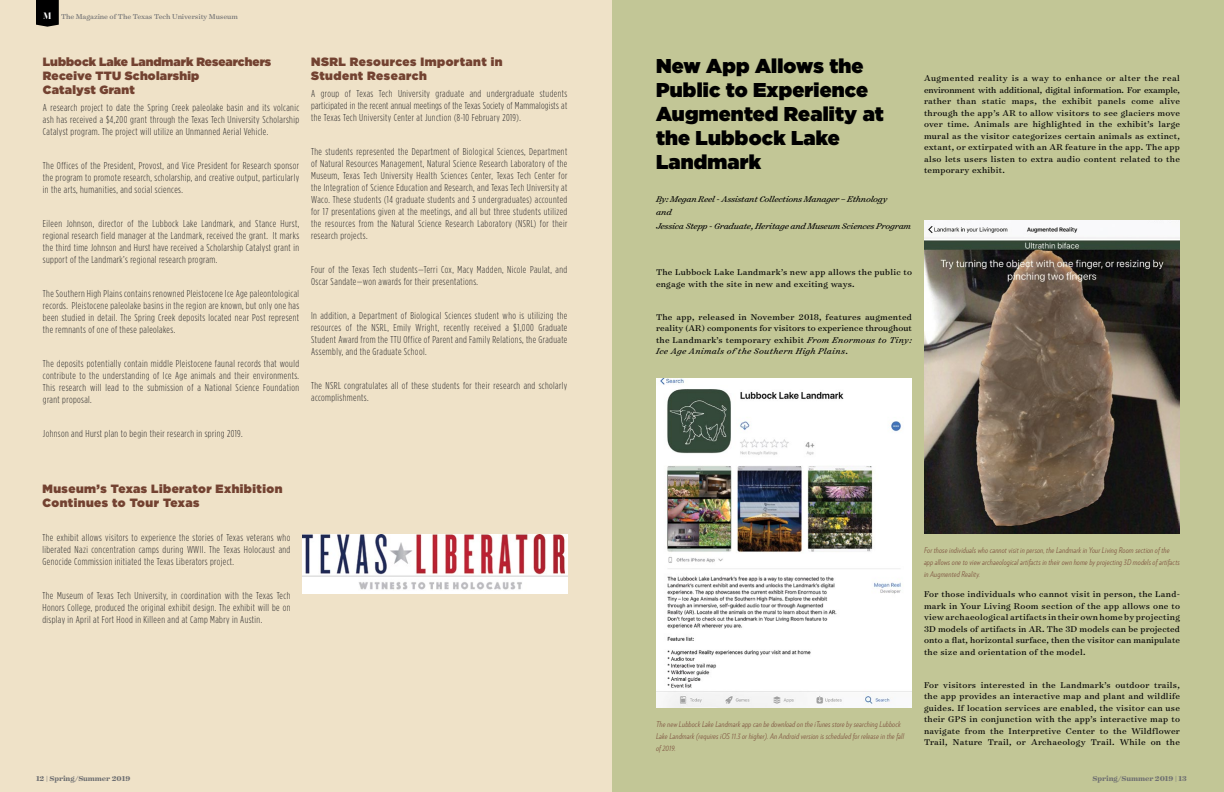
<style>
.page{position:relative;width:1224px;height:792px;background:#fff}
.page>*{position:absolute;margin:0;border:0;box-sizing:border-box;transform-origin:0 0}
.t1{font:900 20px/24px "Gotham";letter-spacing:.01em;color:#000}
.t2{font:900 12px/14px "Gotham";letter-spacing:.025em;color:#734231}
.t3{font:900 12px/14px "Gotham";color:#734231}
.t4{font:300 10px/12px "Gotham Condensed";letter-spacing:.04em;color:#292829;text-align:justify}
.t5{font:9.5px/11.5px "Surveyor Text";letter-spacing:.03em;color:#000;text-align:justify}
.t6{font:italic 9.5px/13.5px "Surveyor Text";letter-spacing:-.02em;color:#000}
.t7{font:italic 300 8px/12px "Verlag Condensed";letter-spacing:.02em;color:#784837}
.t8{font:8px "Surveyor Text";letter-spacing:-.01em;color:#6d6e71}
.t9{font:700 8px "Surveyor Text";letter-spacing:-.01em;color:#6d6e71}
.s1{font-family:"Revista Stencil";font-weight:900;font-size:10px;color:#fff}
.s2{font-style:italic}
</style>
<div class="page">
<div style="left:0;top:0;width:612px;height:792px;background:#efe2c8"></div>
<div style="left:612px;top:0;width:612px;height:792px;background:#c2c696"></div>
<svg style="left:36px;top:0;width:23px;height:27px"></svg>
<img style="left:302px;top:535px;width:265px;height:59px">
<img style="left:924px;top:220px;width:256px;height:314px">
<img style="left:656px;top:378px;width:256px;height:329px">
<p class="t8" style="left:43px;top:12px;width:196px"><span class="s1">M</span> The Magazine of The Texas Tech University Museum</p>
<p class="t3" style="left:43px;top:55px;width:230px">Lubbock Lake Landmark Researchers<br>Receive TTU Scholarship<br>Catalyst Grant</p>
<p class="t4" style="left:43px;top:102px;width:258px">A research project to date the Spring Creek paleolake basin and its volcanic ash has received a $4,200 grant through the Texas Tech University Scholarship Catalyst program. The project will utilize an Unmanned Aerial Vehicle.</p>
<p class="t4" style="left:43px;top:160px;width:258px">The Offices of the President, Provost, and Vice President for Research sponsor the program to promote research, scholarship, and creative output, particularly in the arts, humanities, and social sciences.</p>
<p class="t4" style="left:43px;top:218px;width:258px">Eileen Johnson, director of the Lubbock Lake Landmark, and Stance Hurst, regional research field manager at the Landmark, received the grant. It marks the third time Johnson and Hurst have received a Scholarship Catalyst grant in support of the Landmark’s regional research program.</p>
<p class="t4" style="left:43px;top:288px;width:258px">The Southern High Plains contains renowned Pleistocene Ice Age paleontological records. Pleistocene paleolake basins in the region are known, but only one has been studied in detail. The Spring Creek deposits located near Post represent the remnants of one of these paleolakes.</p>
<p class="t4" style="left:43px;top:358px;width:258px">The deposits potentially contain middle Pleistocene faunal records that would contribute to the understanding of Ice Age animals and their environments.<br>This research will lead to the submission of a National Science Foundation grant proposal.</p>
<p class="t4" style="left:43px;top:428px;width:201px">Johnson and Hurst plan to begin their research in spring 2019.</p>
<p class="t2" style="left:311px;top:55px;width:193px">NSRL Resources Important in<br>Student Research</p>
<p class="t4" style="left:311px;top:88px;width:258px">A group of Texas Tech University graduate and undergraduate students participated in the recent annual meetings of the Texas Society of Mammalogists at the Texas Tech University Center at Junction (8-10 February 2019).</p>
<p class="t4" style="left:311px;top:146px;width:258px">The students represented the Department of Biological Sciences, Department of Natural Resources Management, Natural Science Research Laboratory of the Museum, Texas Tech University Health Sciences Center, Texas Tech Center for the Integration of Science Education and Research, and Texas Tech University at Waco. These students (14 graduate students and 3 undergraduates) accounted for 17 presentations given at the meetings, and all but three students utilized the resources from the Natural Science Research Laboratory (NSRL) for their research projects.</p>
<p class="t4" style="left:311px;top:264px;width:258px">Four of the Texas Tech students—Terri Cox, Macy Madden, Nicole Paulat, and<br>Oscar Sandate—won awards for their presentations.</p>
<p class="t4" style="left:311px;top:310px;width:258px">In addition, a Department of Biological Sciences student who is utilizing the resources of the NSRL, Emily Wright, recently received a $1,000 Graduate Student Award from the TTU Office of Parent and Family Relations, the Graduate Assembly, and the Graduate School.</p>
<p class="t4" style="left:311px;top:380px;width:258px">The NSRL congratulates all of these students for their research and scholarly accomplishments.</p>
<p class="t2" style="left:42px;top:482px;width:242px">Museum’s Texas Liberator Exhibition<br>Continues to Tour Texas</p>
<p class="t4" style="left:42px;top:532px;width:249px">The exhibit allows visitors to experience the stories of Texas veterans who liberated Nazi concentration camps during WWII. The Texas Holocaust and Genocide Commission initiated the Texas Liberators project.</p>
<p class="t4" style="left:42px;top:590px;width:249px">The Museum of Texas Tech University, in coordination with the Texas Tech Honors College, produced the original exhibit design. The exhibit will be on display in April at Fort Hood in Killeen and at Camp Mabry in Austin.</p>
<h1 class="t1" style="left:656px;top:53px;width:229px">New App Allows the<br>Public to Experience<br>Augmented Reality at the Lubbock Lake<br>Landmark</h1>
<p class="t6" style="left:656px;top:192px;width:257px">By: Megan Reel - Assistant Collections Manager – Ethnology<br>and<br>Jessica Stepp - Graduate, Heritage and Museum Sciences Program</p>
<p class="t5" style="left:656px;top:266px;width:258px">The Lubbock Lake Landmark’s new app allows the public to engage with the site in new and exciting ways.</p>
<p class="t5" style="left:656px;top:311px;width:257px">The app, released in November 2018, features augmented reality (AR) components for visitors to experience throughout the Landmark’s temporary exhibit <span class="s2">From Enormous to Tiny:<br>Ice Age Animals of the Southern High Plains</span>.</p>
<p class="t5" style="left:924px;top:72px;width:258px">Augmented reality is a way to enhance or alter the real environment with additional, digital information. For example, rather than static maps, the exhibit panels come alive through the app’s AR to allow visitors to see glaciers move over time. Animals are highlighted in the exhibit’s large mural as the visitor categorizes certain animals as extinct, extant, or extirpated with an AR feature in the app. The app also lets users listen to extra audio content related to the temporary exhibit.</p>
<p class="t7" style="left:656px;top:718px;width:250px">The new Lubbock Lake Landmark app can be download on the iTunes store by searching Lubbock<br>Lake Landmark (requires iOS 11.3 or higher). An Android version is scheduled for release in the fall of 2019.</p>
<p class="t7" style="left:924px;top:543px;width:257px">For those individuals who cannot visit in person, the Landmark in Your Living Room section of the app allows one to view archaeological artifacts in their own home by projecting 3D models of artifacts in Augmented Reality.</p>
<p class="t5" style="left:924px;top:588px;width:258px">For those individuals who cannot visit in person, the Land&shy;mark in Your Living Room section of the app allows one to view archaeological artifacts in their own home by projecting 3D models of artifacts in AR. The 3D models can be projected onto a flat, horizontal surface, then the visitor can manipulate the size and orientation of the model.</p>
<p class="t5" style="left:924px;top:679px;width:258px">For visitors interested in the Landmark’s outdoor trails, the app provides an interactive map and plant and wildlife guides. If location services are enabled, the visitor can use their GPS in conjunction with the app’s interactive map to navigate from the Interpretive Center to the Wildflower Trail, Nature Trail, or Archaeology Trail. While on the</p>
<p class="t9" style="left:36px;top:773px;width:96px">12 | Spring/Summer 2019</p>
<p class="t9" style="left:1093px;top:773px;width:96px">Spring/Summer 2019 | 13</p>
</div>
